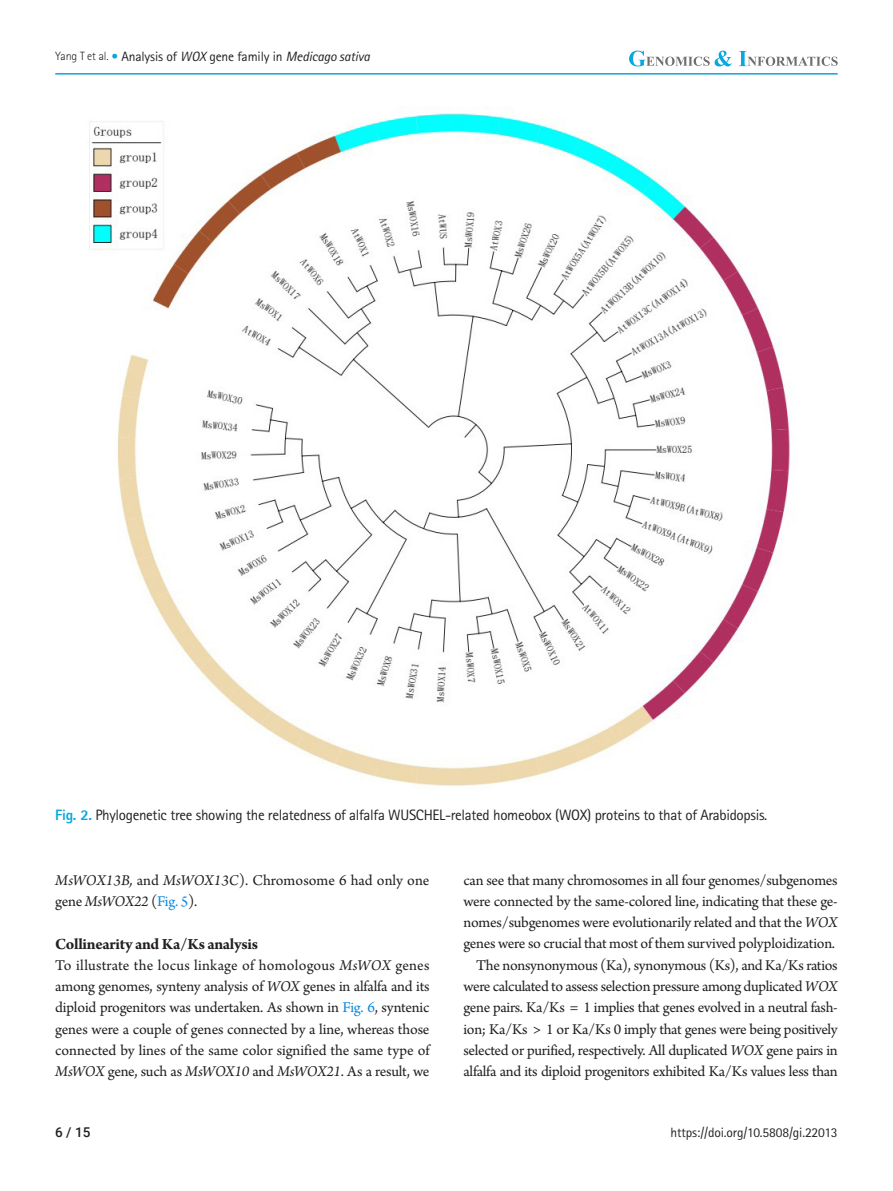
<style>
.page{position:relative;width:893px;height:1191px;background:#fff}
.page>*{position:absolute;margin:0;border:0;box-sizing:border-box;transform-origin:0 0}
.body-sub-title{font:700 16.5px "Arno Pro";letter-spacing:-.015em;color:#231f20}
.body{font:15.75px/21.3px "Arno Pro";letter-spacing:-.015em;color:#231f20;text-align:justify}
.body-2{font:15.75px/21.3px "Arno Pro";letter-spacing:.005em;color:#231f20}
.fig-caption{font:15px "Rotis Sans Serif Std";letter-spacing:-.02em;color:#231f20}
.t1{font:13.5px "Rotis Sans Serif Std";letter-spacing:-.01em;color:#231f20}
.t2{font:500 13.5px "Roboto";color:#231f20}
.s1{font-weight:300;font-size:12px}
.s2{color:#08a7e0}
.s3{font-style:italic}
.s4{font-weight:800;color:#08a7e0}
.s5{color:#0b88de}
</style>
<div class="page">
<img style="left:89px;top:111px;width:701px;height:676px">
<hr style="left:55px;top:73px;width:783px;height:2px;background:#08a7e0">
<svg style="left:629px;top:51px;width:209px;height:15px"></svg>
<p class="t1" style="left:55px;top:48px;width:316px"><span class="s1">Yang T et al.</span> <span class="s2">•</span> Analysis of <span class="s3">WOX</span> gene family in <span class="s3">Medicago sativa</span></p>
<p class="fig-caption" style="left:55px;top:806px;width:713px"><span class="s4">Fig. 2.</span> Phylogenetic tree showing the relatedness of alfalfa WUSCHEL-related homeobox (WOX) proteins to that of Arabidopsis.</p>
<p class="body-2" style="left:55px;top:870px;width:376px"><span class="s3">MsWOX13B,</span> and <span class="s3">MsWOX13C</span>). Chromosome 6 had only one gene <span class="s3">MsWOX22</span> (<span class="s5">Fig. 5</span>).</p>
<p class="body-sub-title" style="left:55px;top:934px;width:204px">Collinearity and Ka/Ks analysis</p>
<p class="body" style="left:55px;top:955px;width:376px">To illustrate the locus linkage of homologous <span class="s3">MsWOX</span> genes among genomes, synteny analysis of <span class="s3">WOX</span> genes in alfalfa and its diploid progenitors was undertaken. As shown in <span class="s5">Fig. 6</span>, syntenic genes were a couple of genes connected by a line, whereas those connected by lines of the same color signified the same type of <span class="s3">MsWOX</span> gene, such as <span class="s3">MsWOX10</span> and <span class="s3">MsWOX21</span>. As a result, we</p>
<p class="body" style="left:463px;top:870px;width:376px">can see that many chromosomes in all four genomes/subgenomes were connected by the same-colored line, indicating that these ge&shy;nomes/subgenomes were evolutionarily related and that the <span class="s3">WOX </span>genes were so crucial that most of them survived polyploidization.</p>
<p class="body" style="left:463px;top:955px;width:376px;text-indent:13px">The nonsynonymous (Ka), synonymous (Ks), and Ka/Ks ratios were calculated to assess selection pressure among duplicated <span class="s3">WOX </span>gene pairs. Ka/Ks = 1 implies that genes evolved in a neutral fash&shy;ion; Ka/Ks &gt; 1 or Ka/Ks 0 imply that genes were being positively selected or purified, respectively. All duplicated <span class="s3">WOX</span> gene pairs in alfalfa and its diploid progenitors exhibited Ka/Ks values less than</p>
<p class="t2" style="left:55px;top:1123px;width:37px">6 / 15</p>
<p class="t1" style="left:670px;top:1124px;width:169px">https://doi.org/10.5808/gi.22013</p>
</div>
